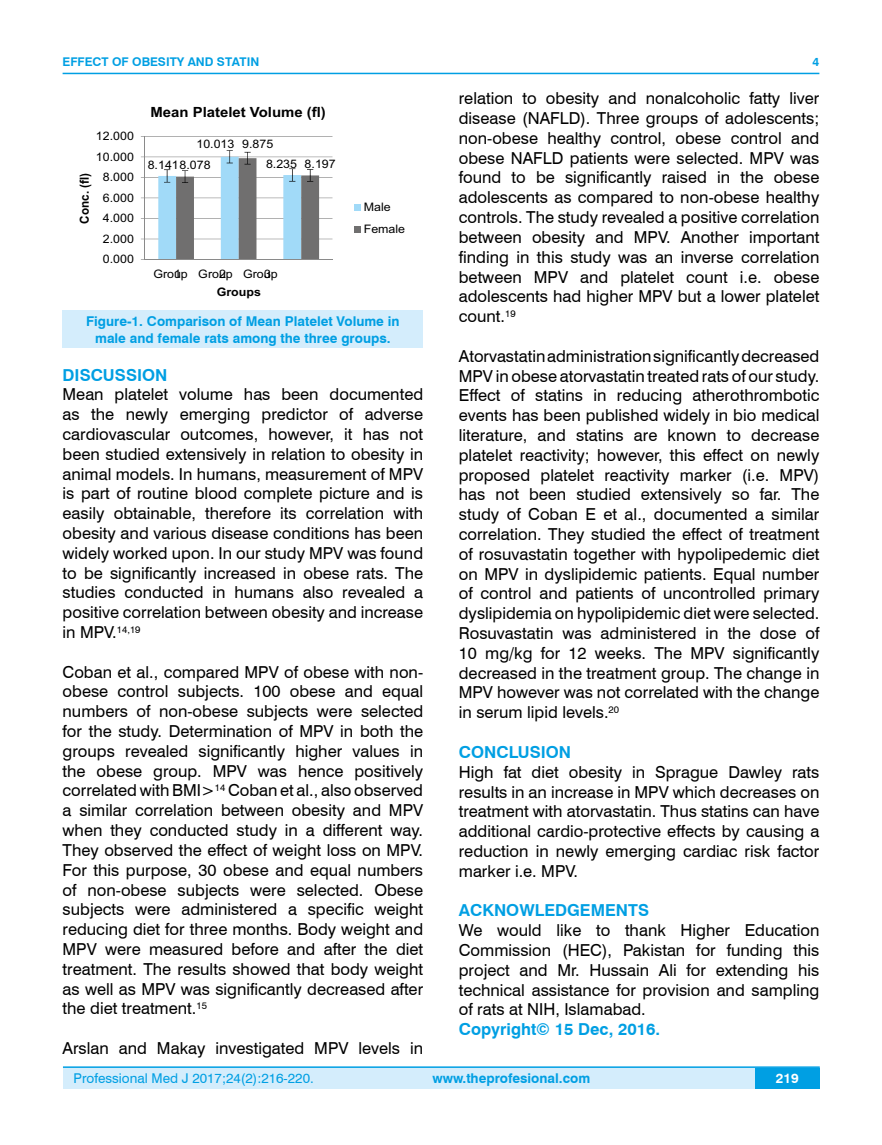
<style>
.page{position:relative;width:882px;height:1145px;background:#fff}
.page>*{position:absolute;margin:0;border:0;box-sizing:border-box;transform-origin:0 0}
.t1{font:16.5px/19.8px "Swiss 721 BT";color:#000;text-align:justify}
.t2{font:700 16.5px "Swiss 721 BT";color:#009fe3}
.t3{font:700 14.1px "Arial";color:#000;scale:1.06 1}
.t4{font:700 13.5px/16.2px "Swiss 721 BT";color:#009fe3;text-align:center}
.t5{font:13.5px "Swiss 721 BT";color:#009fe3}
.t6{font:700 13.5px "Swiss 721 BT";color:#fff}
.t7{font:700 12.45px "Arial";color:#000;scale:.94 1}
.t8{font:700 12px "Swiss 721 BT";color:#009fe3}
.t9{font:11.7px/21.8px "Arial";color:#000;scale:1.06 1}
.t10{font:700 11.7px "Arial";color:#000;scale:1.06 1}
</style>
<div class="page">
<div style="left:63px;top:1067px;width:756px;height:21px;background:#d4edfc"></div>
<hr style="left:63px;top:1066px;width:756px;height:2px;background:#009fe3">
<div style="left:754px;top:1068px;width:65px;height:20px;background:#009fe3"></div>
<hr style="left:63px;top:73px;width:756px;height:1px;background:#009fe3">
<hr style="left:145px;top:239px;width:187px;height:1px;background:#8a8a8a">
<hr style="left:145px;top:218px;width:187px;height:1px;background:#8a8a8a">
<hr style="left:145px;top:198px;width:187px;height:1px;background:#8a8a8a">
<hr style="left:145px;top:177px;width:187px;height:1px;background:#8a8a8a">
<hr style="left:145px;top:157px;width:187px;height:1px;background:#8a8a8a">
<hr style="left:145px;top:136px;width:187px;height:1px;background:#8a8a8a">
<svg style="left:158px;top:150px;width:161px;height:109px"></svg>
<hr style="left:144px;top:136px;width:1px;height:123px;background:#8a8a8a">
<hr style="left:145px;top:259px;width:187px;height:1px;background:#8a8a8a">
<svg style="left:354px;top:205px;width:6px;height:6px"></svg>
<div style="left:354px;top:226px;width:6px;height:7px;background:#706f6f"></div>
<div style="left:63px;top:310px;width:360px;height:38px;background:#d4edfc"></div>
<p class="t8" style="left:63px;top:53px;width:198px">EFFECT OF OBESITY AND STATIN</p>
<p class="t9" style="left:96px;top:125px;width:37px">12.000</p>
<p class="t9" style="left:96px;top:146px;width:37px">10.000</p>
<p class="t7" style="left:76px;top:224px;width:55px;rotate:-90deg">Conc. (fl)</p>
<p class="t9" style="left:103px;top:166px;width:31px">8.000</p>
<p class="t9" style="left:103px;top:186px;width:31px">6.000</p>
<p class="t9" style="left:103px;top:207px;width:31px">4.000</p>
<p class="t9" style="left:103px;top:227px;width:31px">2.000</p>
<p class="t9" style="left:103px;top:248px;width:31px">0.000</p>
<p class="t3" style="left:150px;top:102px;width:167px">Mean Platelet Volume (fl)</p>
<p class="t9" style="left:196px;top:133px;width:37px">10.013</p>
<p class="t9" style="left:148px;top:154px;width:61px">8.1418.078</p>
<p class="t9" style="left:242px;top:133px;width:31px">9.875</p>
<p class="t9" style="left:266px;top:153px;width:31px">8.235</p>
<p class="t9" style="left:304px;top:153px;width:31px">8.197</p>
<p class="t9" style="left:153px;top:263px;width:119px">Grou1p Grou2p Grou3p</p>
<p class="t10" style="left:216px;top:284px;width:43px">Groups</p>
<p class="t9" style="left:363px;top:196px;width:41px">Male<br>Female</p>
<p class="t4" style="left:86px;top:313px;width:315px">Figure-1. Comparison of Mean Platelet Volume in male and female rats among the three groups.</p>
<p class="t2" style="left:63px;top:363px;width:106px">DISCUSSION</p>
<p class="t1" style="left:63px;top:384px;width:362px">Mean platelet volume has been documented as the newly emerging predictor of adverse cardiovascular outcomes, however, it has not been studied extensively in relation to obesity in animal models. In humans, measurement of MPV is part of routine blood complete picture and is easily obtainable, therefore its correlation with obesity and various disease conditions has been widely worked upon. In our study MPV was found to be significantly increased in obese rats. The studies conducted in humans also revealed a positive correlation between obesity and increase in MPV.<sup>14,19</sup></p>
<p class="t1" style="left:63px;top:661px;width:362px">Coban et al., compared MPV of obese with non&shy;obese control subjects. 100 obese and equal numbers of non-obese subjects were selected for the study. Determination of MPV in both the groups revealed significantly higher values in the obese group. MPV was hence positively correlated with BMI&gt;<sup>14</sup> Coban et al., also observed a similar correlation between obesity and MPV when they conducted study in a different way.<br>They observed the effect of weight loss on MPV.<br>For this purpose, 30 obese and equal numbers of non-obese subjects were selected. Obese subjects were administered a specific weight reducing diet for three months. Body weight and MPV were measured before and after the diet treatment. The results showed that body weight as well as MPV was significantly decreased after the diet treatment.<sup>15</sup></p>
<p class="t1" style="left:63px;top:1037px;width:362px">Arslan and Makay investigated MPV levels in</p>
<p class="t8" style="left:812px;top:53px;width:8px">4</p>
<p class="t1" style="left:458px;top:88px;width:362px">relation to obesity and nonalcoholic fatty liver disease (NAFLD). Three groups of adolescents; non-obese healthy control, obese control and obese NAFLD patients were selected. MPV was found to be significantly raised in the obese adolescents as compared to non-obese healthy controls. The study revealed a positive correlation between obesity and MPV. Another important finding in this study was an inverse correlation between MPV and platelet count i.e. obese adolescents had higher MPV but a lower platelet count.<sup>19</sup></p>
<p class="t1" style="left:458px;top:345px;width:362px">Atorvastatin administration significantly decreased MPV in obese atorvastatin treated rats of our study.<br>Effect of statins in reducing atherothrombotic events has been published widely in bio medical literature, and statins are known to decrease platelet reactivity; however, this effect on newly proposed platelet reactivity marker (i.e. MPV) has not been studied extensively so far. The study of Coban E et al., documented a similar correlation. They studied the effect of treatment of rosuvastatin together with hypolipedemic diet on MPV in dyslipidemic patients. Equal number of control and patients of uncontrolled primary dyslipidemia on hypolipidemic diet were selected.<br>Rosuvastatin was administered in the dose of 10 mg/kg for 12 weeks. The MPV significantly decreased in the treatment group. The change in MPV however was not correlated with the change in serum lipid levels.<sup>20</sup></p>
<p class="t2" style="left:458px;top:740px;width:114px">CONCLUSION</p>
<p class="t1" style="left:458px;top:761px;width:362px">High fat diet obesity in Sprague Dawley rats results in an increase in MPV which decreases on treatment with atorvastatin. Thus statins can have additional cardio-protective effects by causing a reduction in newly emerging cardiac risk factor marker i.e. MPV.</p>
<p class="t2" style="left:458px;top:899px;width:191px">ACKNOWLEDGEMENTS</p>
<p class="t1" style="left:458px;top:919px;width:362px">We would like to thank Higher Education Commission (HEC), Pakistan for funding this project and Mr. Hussain Ali for extending his technical assistance for provision and sampling of rats at NIH, Islamabad.</p>
<p class="t2" style="left:458px;top:1018px;width:203px">Copyright© 15 Dec, 2016.</p>
<p class="t5" style="left:74px;top:1069px;width:241px">Professional Med J 2017;24(2):216-220.</p>
<p class="t4" style="left:432px;top:1069px;width:159px">www.theprofesional.com</p>
<p class="t6" style="left:775px;top:1069px;width:24px">219</p>
</div>
